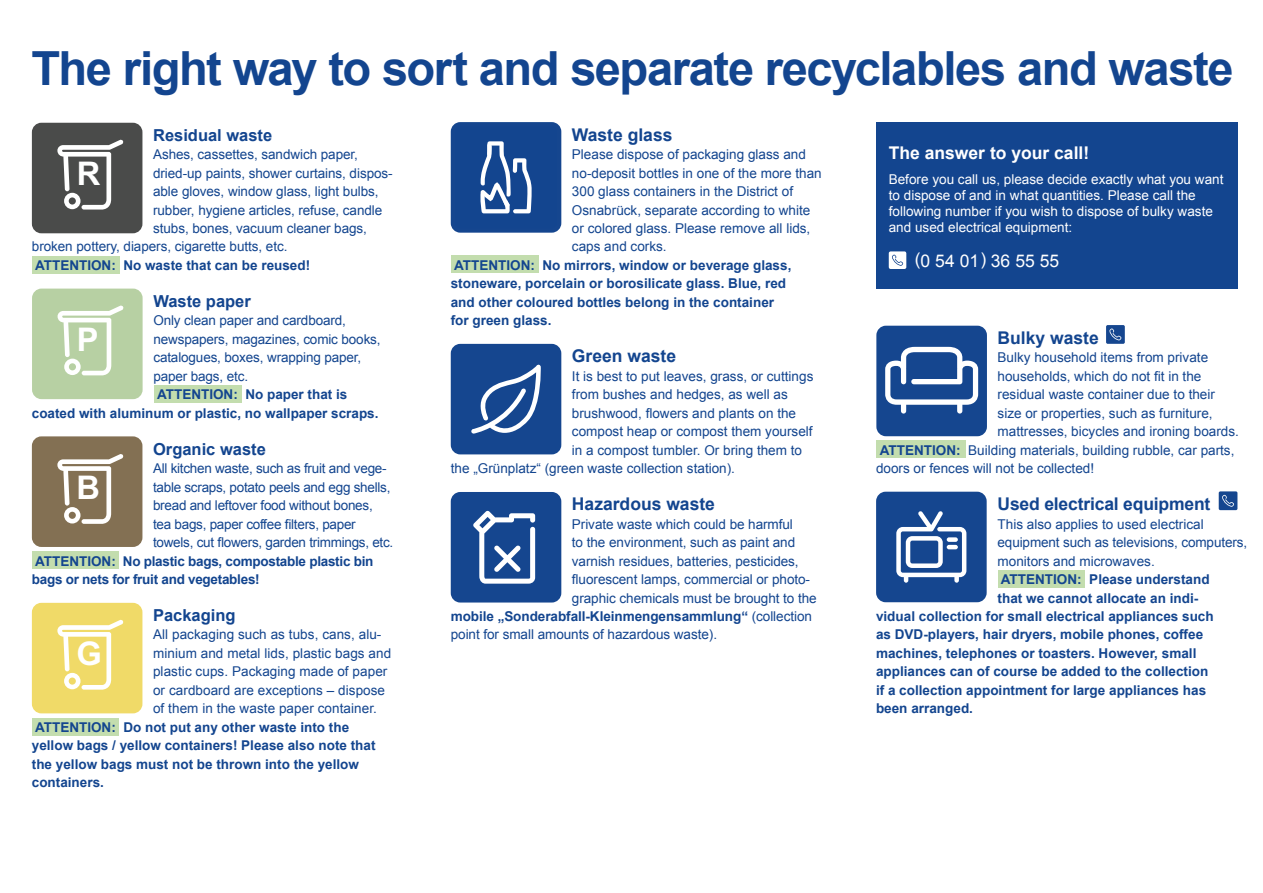
<style>
.page{position:relative;width:1263px;height:893px;background:#fff}
.page>*{position:absolute;margin:0;border:0;box-sizing:border-box;transform-origin:0 0}
.t1{font:700 47.1px "Arial";letter-spacing:-.03em;color:#13458f}
.t2{font:700 32.55px "Arial";color:#fff}
.t3{font:700 17.55px "Arial";color:#13458f}
.t4{font:700 17.55px "Arial";color:#fff}
.t5{font:17.55px "Arial";color:#fff}
.t6{font:700 16.5px "Arial";color:#13458f}
.t7{font:13.5px/18.5px "Arial";color:#13458f}
.t8{font:700 13.5px/18.5px "Arial";color:#13458f}
.t9{font:13.5px/18.5px "Arial";letter-spacing:-.02em;color:#13458f}
.t10{font:13.5px/15.9px "Arial";color:#fff}
.t11{font:700 13.5px/18.5px "Arial";letter-spacing:-.02em;color:#13458f}
.s1{font-weight:400}
.s2{font-weight:700}
</style>
<div class="page">
<div style="left:876px;top:122px;width:361px;height:166px;background:#13458f"></div>
<div style="left:998px;top:571px;width:87px;height:17px;background:#c3ddae"></div>
<div style="left:876px;top:441px;width:90px;height:17px;background:#c3ddae"></div>
<div style="left:32px;top:256px;width:87px;height:17px;background:#c3ddae"></div>
<div style="left:154px;top:386px;width:88px;height:17px;background:#c3ddae"></div>
<div style="left:451px;top:256px;width:87px;height:17px;background:#c3ddae"></div>
<div style="left:32px;top:552px;width:86px;height:17px;background:#c3ddae"></div>
<div style="left:32px;top:718px;width:86px;height:17px;background:#c3ddae"></div>
<svg style="left:1106px;top:325px;width:19px;height:19px"></svg>
<div style="left:889px;top:251px;width:17px;height:18px;background:#fff;border-radius:2px"></div>
<svg style="left:892px;top:255px;width:11px;height:11px"></svg>
<svg style="left:1219px;top:491px;width:18px;height:19px"></svg>
<div style="left:879px;top:328px;width:106px;height:106px;background:#15468f;border-radius:7px"></div>
<div style="left:876px;top:326px;width:111px;height:110px;border:4px solid #15468f;border-radius:7px"></div>
<svg style="left:885px;top:347px;width:93px;height:67px"></svg>
<div style="left:878px;top:494px;width:106px;height:106px;background:#15468f;border-radius:7px"></div>
<div style="left:876px;top:492px;width:111px;height:110px;border:4px solid #15468f;border-radius:7px"></div>
<svg style="left:896px;top:511px;width:70px;height:72px"></svg>
<div style="left:947px;top:537px;width:11px;height:5px;background:#fff;border-radius:2px"></div>
<hr style="left:947px;top:545px;width:11px;height:4px;background:#fff;border-radius:2px">
<div style="left:34px;top:439px;width:106px;height:106px;background:#837053;border-radius:7px"></div>
<div style="left:32px;top:436px;width:110px;height:111px;border:4px solid #837053;border-radius:7px"></div>
<svg style="left:57px;top:454px;width:67px;height:70px"></svg>
<div style="left:34px;top:125px;width:106px;height:106px;background:#4a4b4a;border-radius:7px"></div>
<div style="left:32px;top:123px;width:110px;height:110px;border:4px solid #4a4b4a;border-radius:7px"></div>
<svg style="left:57px;top:139px;width:67px;height:71px"></svg>
<div style="left:453px;top:346px;width:106px;height:106px;background:#15468f;border-radius:7px"></div>
<div style="left:451px;top:344px;width:110px;height:110px;border:4px solid #15468f;border-radius:7px"></div>
<svg style="left:471px;top:364px;width:70px;height:70px"></svg>
<div style="left:453px;top:124px;width:106px;height:106px;background:#13458f;border-radius:7px"></div>
<div style="left:451px;top:122px;width:110px;height:111px;border:4px solid #15468f;border-radius:7px"></div>
<svg style="left:480px;top:141px;width:52px;height:72px"></svg>
<div style="left:453px;top:494px;width:106px;height:106px;background:#15468f;border-radius:7px"></div>
<div style="left:451px;top:492px;width:110px;height:110px;border:4px solid #15468f;border-radius:7px"></div>
<svg style="left:473px;top:511px;width:62px;height:73px"></svg>
<div style="left:34px;top:605px;width:106px;height:106px;background:#f0da68;border-radius:7px"></div>
<div style="left:32px;top:603px;width:110px;height:110px;border:4px solid #f0da68;border-radius:7px"></div>
<svg style="left:57px;top:619px;width:67px;height:71px"></svg>
<div style="left:34px;top:291px;width:106px;height:106px;background:#b7d0a3;border-radius:7px"></div>
<div style="left:32px;top:289px;width:111px;height:110px;border:4px solid #b7d0a3;border-radius:7px"></div>
<svg style="left:58px;top:305px;width:66px;height:70px"></svg>
<h1 class="t1" style="left:31px;top:37px;width:1204px">The right way to sort and separate recyclables and waste</h1>
<p class="t3" style="left:572px;top:123px;width:102px">Waste glass</p>
<p class="t7" style="left:572px;top:145px;width:251px">Please dispose of packaging glass and no-deposit bottles in one of the more than 300 glass containers in the District of Osnabrück, separate according to white or colored glass. Please remove all lids, caps and corks.</p>
<p class="t8" style="left:451px;top:256px;width:342px">ATTENTION: No mirrors, window or beverage glass, stoneware, porcelain or borosilicate glass. Blue, red and other coloured bottles belong in the container for green glass.</p>
<p class="t3" style="left:572px;top:344px;width:106px">Green waste</p>
<p class="t7" style="left:572px;top:367px;width:243px">It is best to put leaves, grass, or cuttings</p>
<p class="t7" style="left:572px;top:385px;width:217px">from bushes and hedges, as well as</p>
<p class="t7" style="left:572px;top:404px;width:226px">brushwood, flowers and plants on the</p>
<p class="t7" style="left:572px;top:422px;width:242px">compost heap or compost them yourself</p>
<p class="t7" style="left:572px;top:441px;width:232px">in a compost tumbler. Or bring them to</p>
<p class="t7" style="left:451px;top:459px;width:286px">the „Grünplatz“ (green waste collection station).</p>
<p class="t3" style="left:572px;top:492px;width:145px">Hazardous waste</p>
<p class="t7" style="left:572px;top:515px;width:223px">Private waste which could be harmful</p>
<p class="t7" style="left:572px;top:533px;width:225px">to the environment, such as paint and</p>
<p class="t7" style="left:572px;top:552px;width:228px">varnish residues, batteries, pesticides,</p>
<p class="t7" style="left:572px;top:570px;width:240px">fluorescent lamps, commercial or photo-</p>
<p class="t7" style="left:572px;top:589px;width:246px">graphic chemicals must be brought to the</p>
<p class="t8" style="left:451px;top:607px;width:363px">mobile „Sonderabfall-Kleinmengensammlung“ <span class="s1">(collection</span></p>
<p class="t7" style="left:451px;top:626px;width:268px">point for small amounts of hazardous waste).</p>
<p class="t6" style="left:153px;top:124px;width:121px">Residual waste</p>
<p class="t7" style="left:153px;top:145px;width:206px">Ashes, cassettes, sandwich paper,</p>
<p class="t7" style="left:153px;top:164px;width:241px">dried-up paints, shower curtains, dispos-</p>
<p class="t7" style="left:153px;top:182px;width:227px">able gloves, window glass, light bulbs,</p>
<p class="t7" style="left:153px;top:201px;width:231px">rubber, hygiene articles, refuse, candle</p>
<p class="t7" style="left:153px;top:219px;width:215px">stubs, bones, vacuum cleaner bags,</p>
<p class="t7" style="left:32px;top:238px;width:257px">broken pottery, diapers, cigarette butts, etc.</p>
<p class="t8" style="left:35px;top:256px;width:277px">ATTENTION: No waste that can be reused!</p>
<p class="t6" style="left:153px;top:290px;width:99px">Waste paper</p>
<p class="t7" style="left:153px;top:312px;width:229px">Only clean paper and cardboard, newspapers, magazines, comic books, catalogues, boxes, wrapping paper, paper bags, etc.</p>
<p class="t8" style="left:32px;top:386px;width:348px;text-indent:125px">ATTENTION: No paper that is coated with aluminum or plastic, no wallpaper scraps.</p>
<p class="t6" style="left:153px;top:438px;width:114px">Organic waste</p>
<p class="t9" style="left:153px;top:459px;width:242px">All kitchen waste, such as fruit and vege&shy;table scraps, potato peels and egg shells, bread and leftover food without bones, tea bags, paper coffee filters, paper towels, cut flowers, garden trimmings, etc.</p>
<p class="t11" style="left:32px;top:552px;width:343px">ATTENTION: No plastic bags, compostable plastic bin bags or nets for fruit and vegetables!</p>
<p class="t6" style="left:153px;top:604px;width:84px">Packaging</p>
<p class="t7" style="left:153px;top:626px;width:240px">All packaging such as tubs, cans, alu&shy;minium and metal lids, plastic bags and plastic cups. Packaging made of paper or cardboard are exceptions – dispose of them in the waste paper container.</p>
<p class="t8" style="left:32px;top:718px;width:345px">ATTENTION: Do not put any other waste into the yellow bags / yellow containers! Please also note that the yellow bags must not be thrown into the yellow containers.</p>
<p class="t4" style="left:889px;top:141px;width:202px">The answer to your call!</p>
<p class="t10" style="left:889px;top:171px;width:336px">Before you call us, please decide exactly what you want to dispose of and in what quantities. Please call the following number if you wish to dispose of bulky waste and used electrical equipment:</p>
<h2 class="t2" style="left:77px;top:152px;width:25px">R</h2>
<p class="t5" style="left:915px;top:249px;width:146px">(0 54 01) 36 55 55</p>
<h2 class="t2" style="left:77px;top:318px;width:23px">P</h2>
<p class="t3" style="left:997px;top:326px;width:103px">Bulky waste</p>
<p class="t7" style="left:997px;top:348px;width:212px">Bulky household items from private</p>
<p class="t7" style="left:997px;top:367px;width:205px">households, which do not fit in the</p>
<p class="t7" style="left:997px;top:385px;width:219px">residual waste container due to their</p>
<p class="t7" style="left:997px;top:404px;width:217px">size or properties, such as furniture,</p>
<p class="t7" style="left:997px;top:422px;width:243px">mattresses, bicycles and ironing boards.</p>
<p class="t7" style="left:880px;top:441px;width:356px"><span class="s2">ATTENTION:</span> Building materials, building rubble, car parts,</p>
<p class="t7" style="left:876px;top:459px;width:220px">doors or fences will not be collected!</p>
<p class="t3" style="left:997px;top:492px;width:214px">Used electrical equipment</p>
<p class="t7" style="left:997px;top:515px;width:251px">This also applies to used electrical equipment such as televisions, computers, monitors and microwaves.</p>
<p class="t8" style="left:1001px;top:570px;width:210px">ATTENTION: Please understand</p>
<p class="t8" style="left:997px;top:589px;width:202px">that we cannot allocate an indi-</p>
<p class="t8" style="left:876px;top:607px;width:339px">vidual collection for small electrical appliances such</p>
<p class="t8" style="left:876px;top:626px;width:329px">as DVD-players, hair dryers, mobile phones, coffee</p>
<p class="t8" style="left:876px;top:644px;width:322px">machines, telephones or toasters. However, small</p>
<p class="t8" style="left:876px;top:663px;width:334px">appliances can of course be added to the collection</p>
<p class="t8" style="left:876px;top:681px;width:332px">if a collection appointment for large appliances has</p>
<p class="t8" style="left:876px;top:700px;width:99px">been arranged.</p>
<h2 class="t2" style="left:76px;top:466px;width:25px">B</h2>
<h2 class="t2" style="left:77px;top:632px;width:27px">G</h2>
</div>
